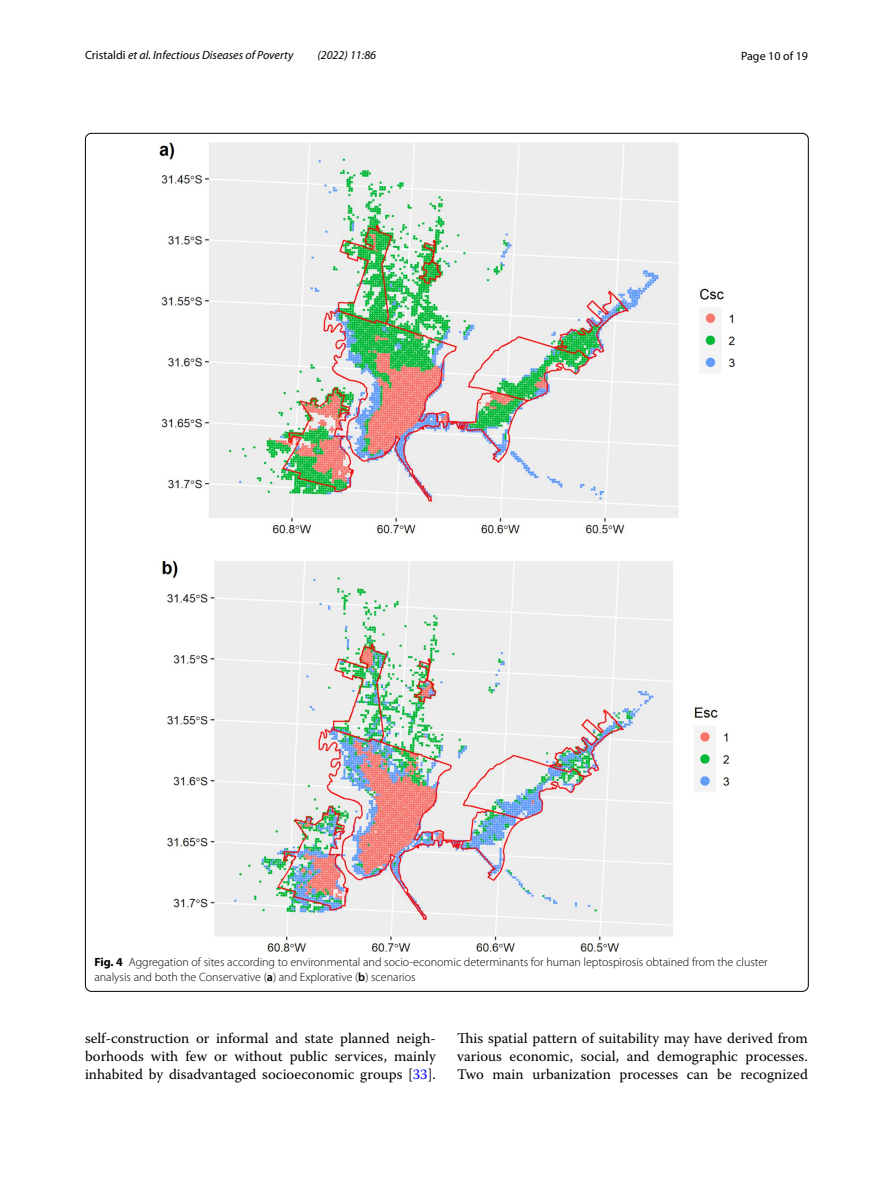
<style>
.page{position:relative;width:893px;height:1187px;background:#fff}
.page>*{position:absolute;margin:0;border:0;box-sizing:border-box;transform-origin:0 0}
.t1{font:14.7px/18px "Warnock Pro";color:#000;text-align:justify}
.t2{font:300 12px/15px "Myriad Pro";color:#000}
.t3{font:italic 12px "Myriad Pro";color:#000}
.t4{font:12px "Myriad Pro";color:#000}
.s1{font-style:normal}
.s2{font-weight:700}
.s3{font-weight:600}
.s4{color:#00f}
</style>
<div class="page">
<img style="left:160px;top:142px;width:574px;height:808px">
<p class="t3" style="left:85px;top:48px;width:210px"><span class="s1">Cristaldi</span> et al. Infectious Diseases of Poverty</p>
<p class="t3" style="left:317px;top:48px;width:60px">(2022) 11:86</p>
<p class="t4" style="left:741px;top:48px;width:68px">Page 10 of 19</p>
<p class="t2" style="left:94px;top:954px;width:675px"><span class="s2">Fig. 4</span> Aggregation of sites according to environmental and socio-economic determinants for human leptospirosis obtained from the cluster analysis and both the Conservative (<span class="s3">a</span>) and Explorative (<span class="s3">b</span>) scenarios</p>
<p class="t1" style="left:85px;top:1029px;width:352px">self-construction or informal and state planned neigh&shy;borhoods with few or without public services, mainly inhabited by disadvantaged socioeconomic groups [<span class="s4">33</span>].</p>
<p class="t1" style="left:457px;top:1029px;width:352px">This spatial pattern of suitability may have derived from various economic, social, and demographic processes.<br>Two main urbanization processes can be recognized</p>
</div>
